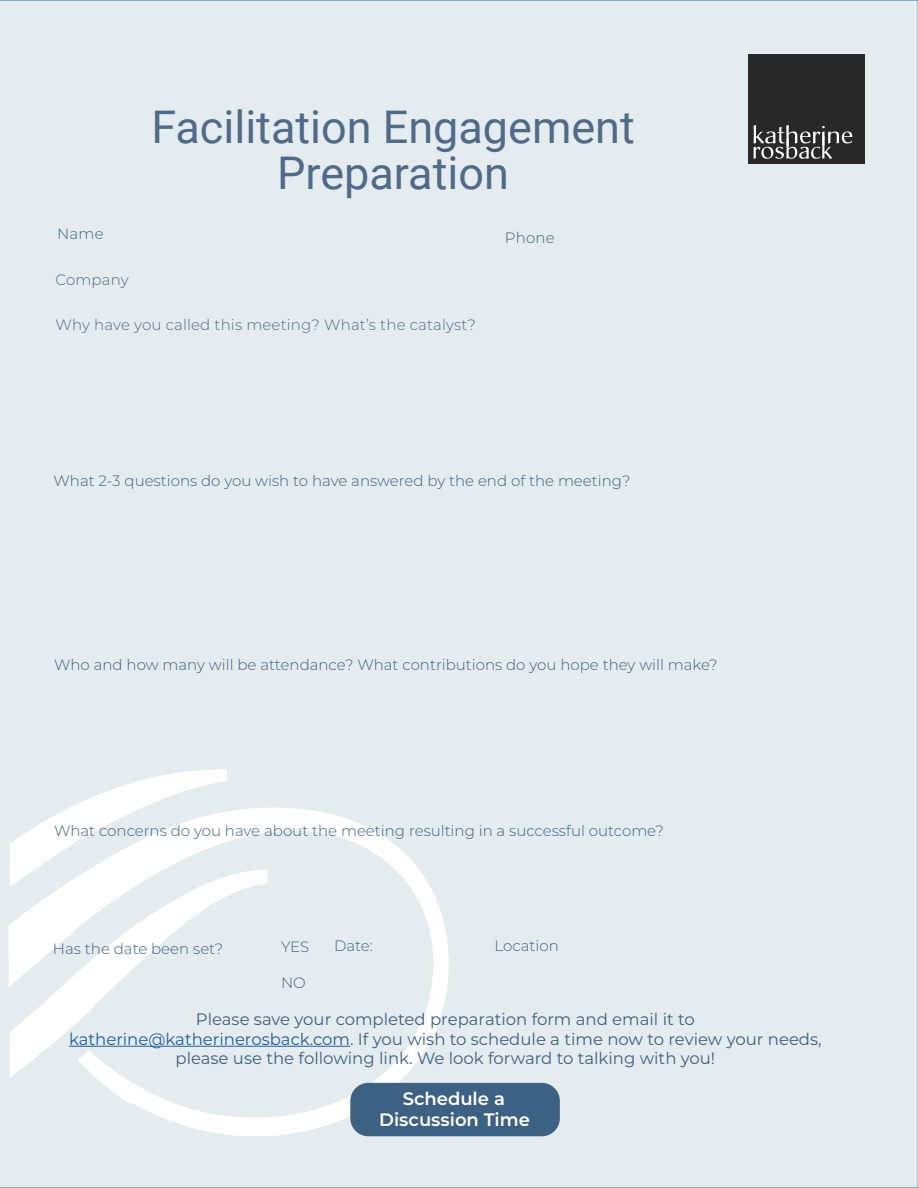
<style>
.page{position:relative;width:918px;height:1188px;background:#e5ecef}
.page>*{position:absolute;margin:0;border:0;box-sizing:border-box;transform-origin:0 0}
.t1{font:45px/46.5px "Roboto";color:#506b8a;text-align:center}
.t2{font:600 18px/21.6px "Montserrat";color:#fff;text-align:center}
.t3{font:16.5px/19.8px "Montserrat";color:#3d6182;text-align:center}
.t4{font:300 15px "Montserrat";color:#3d6182}
.t5{font:300 15px "Montserrat";letter-spacing:.01em;color:#506b8a}
.s1{color:#215e9e}
</style>
<div class="page">
<svg style="left:8px;top:808px;width:441px;height:328px;fill:#e5ecef"></svg>
<svg style="left:10px;top:869px;width:258px;height:208px;fill:#e5ecef"></svg>
<svg style="left:10px;top:769px;width:217px;height:117px"></svg>
<svg style="left:9px;top:932px;width:65px;height:55px"></svg>
<svg style="left:10px;top:1007px;width:123px;height:97px"></svg>
<hr style="left:69px;top:1046px;width:281px;height:1px;background:#215e9e">
<div style="left:350px;top:1083px;width:210px;height:53px;background:#3d6182;border-radius:18px"></div>
<div style="left:749px;top:54px;width:116px;height:110px;background:#292829"></div>
<svg style="left:753px;top:125px;width:99px;height:34px"></svg>
<h1 class="t1" style="left:151px;top:102px;width:485px">Facilitation Engagement<br>Preparation</h1>
<p class="t4" style="left:57px;top:224px;width:48px">Name</p>
<p class="t4" style="left:505px;top:228px;width:51px">Phone</p>
<p class="t5" style="left:55px;top:270px;width:75px">Company</p>
<p class="t5" style="left:55px;top:315px;width:422px">Why have you called this meeting? What’s the catalyst?</p>
<p class="t4" style="left:53px;top:470px;width:579px">What 2-3 questions do you wish to have answered by the end of the meeting?</p>
<p class="t4" style="left:54px;top:654px;width:665px">Who and how many will be attendance? What contributions do you hope they will make?</p>
<p class="t4" style="left:54px;top:820px;width:611px">What concerns do you have about the meeting resulting in a successful outcome?</p>
<p class="t4" style="left:53px;top:939px;width:172px">Has the date been set?</p>
<p class="t4" style="left:281px;top:937px;width:30px">YES</p>
<p class="t4" style="left:281px;top:972px;width:26px">NO</p>
<p class="t4" style="left:334px;top:935px;width:40px">Date:</p>
<p class="t4" style="left:495px;top:935px;width:66px">Location</p>
<p class="t3" style="left:69px;top:1008px;width:754px">Please save your completed preparation form and email it to <span class="s1">katherine@katherinerosback.com</span>. If you wish to schedule a time now to review your needs, please use the following link. We look forward to talking with you!</p>
<p class="t2" style="left:379px;top:1087px;width:152px">Schedule a<br>Discussion Time</p>
</div>
